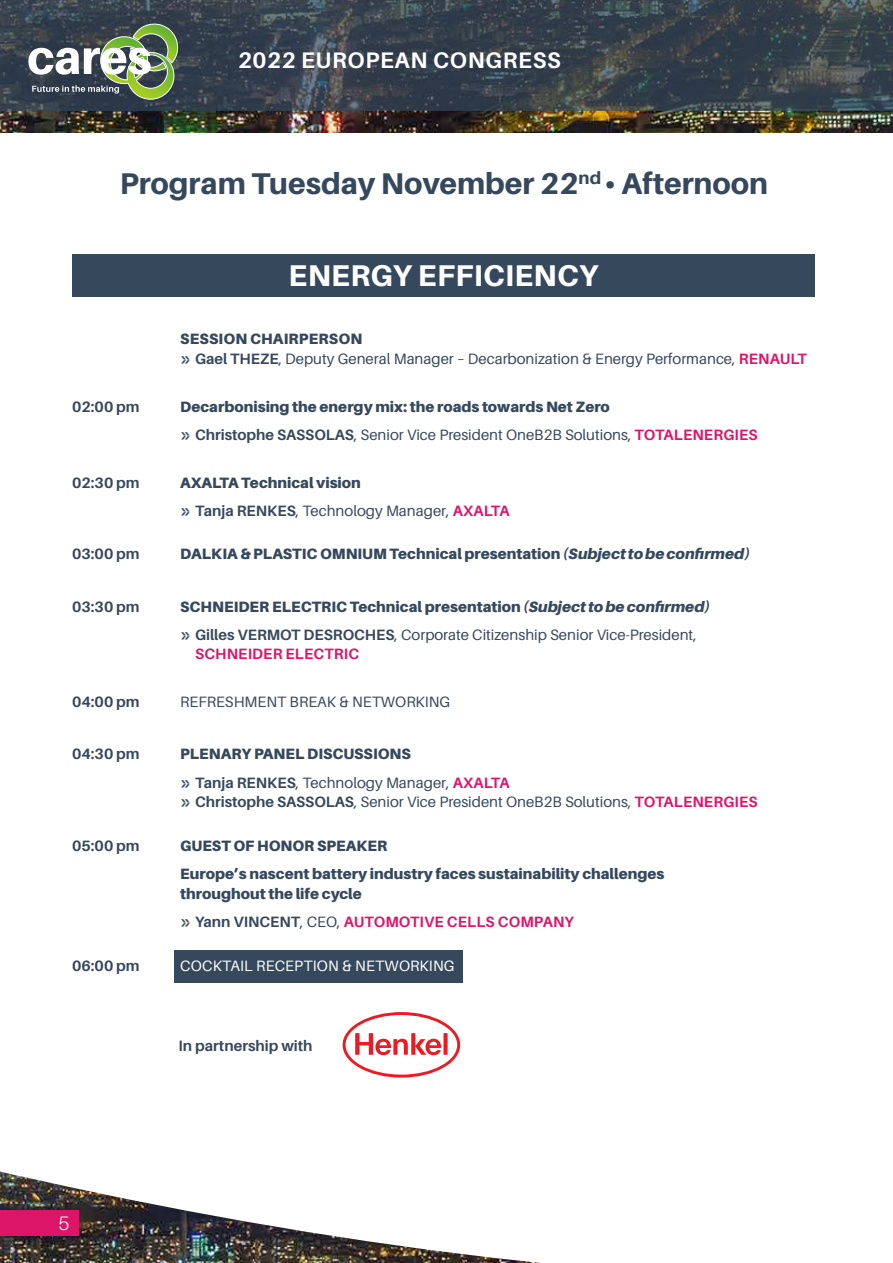
<style>
.page{position:relative;width:893px;height:1263px;background:#fff}
.page>*{position:absolute;margin:0;border:0;box-sizing:border-box;transform-origin:0 0}
.t1{font:800 30px "Aileron";color:#36485c}
.t2{font:800 30px "Aileron";letter-spacing:.01em;color:#fff}
.t3{font:700 22.5px "Aileron";letter-spacing:.03em;color:#fff}
.t4{font:300 19.5px "Aileron";color:#fff}
.t5{font:15px/19.6px "Aileron";color:#36485c}
.t6{font:900 15px/19.6px "Aileron";color:#36485c}
.t7{font:700 15px "Aileron";color:#36485c}
.t8{font:700 15px "Aileron";letter-spacing:.01em;color:#dd1568}
.t9{font:15px "Aileron";letter-spacing:.01em;color:#fff}
.s1{font-family:"Allerta Stencil"}
.s2{font-weight:700}
.s3{font-weight:700;color:#dd1568}
.s4{font-style:italic}
.s5{font-family:"Allerta Stencil";font-weight:400;color:#36485c}
.s6{color:#36485c}
.s7{font-weight:400;color:#36485c}
</style>
<div class="page">
<img style="left:0;top:1171px;width:540px;height:92px">
<img style="left:0;top:111px;width:893px;height:22px">
<svg style="left:0;top:0;width:893px;height:111px;background:#39434d"></svg>
<svg style="left:28px;top:21px;width:153px;height:79px;background:#6a796d"></svg>
<div style="left:0;top:1210px;width:78px;height:25px;background:#dd1568"></div>
<div style="left:72px;top:254px;width:743px;height:43px;background:#36485c"></div>
<div style="left:174px;top:950px;width:289px;height:32px;background:#36485c"></div>
<svg style="left:343px;top:1012px;width:117px;height:65px"></svg>
<h2 class="t3" style="left:238px;top:47px;width:324px">2022 EUROPEAN CONGRESS</h2>
<p class="t1" style="left:120px;top:167px;width:650px">Program Tuesday November 22<sup>nd</sup> • Afternoon</p>
<p class="t2" style="left:289px;top:258px;width:311px">ENERGY EFFICIENCY</p>
<p class="t6" style="left:180px;top:329px;width:184px">SESSION CHAIRPERSON</p>
<p class="t5" style="left:180px;top:349px;width:628px"><span class="s1">»</span> <span class="s2">Gael THEZE</span>, Deputy General Manager – Decarbonization &amp; Energy Performance, <span class="s3">RENAULT</span></p>
<p class="t7" style="left:72px;top:398px;width:69px">02:00 pm</p>
<p class="t6" style="left:180px;top:396px;width:431px">Decarbonising the energy mix: the roads towards Net Zero</p>
<p class="t5" style="left:180px;top:425px;width:579px"><span class="s1">»</span> <span class="s2">Christophe SASSOLAS</span>, Senior Vice President OneB2B Solutions, <span class="s3">TOTALENERGIES</span></p>
<p class="t7" style="left:72px;top:474px;width:69px">02:30 pm</p>
<p class="t6" style="left:180px;top:472px;width:182px">AXALTA Technical vision</p>
<p class="t5" style="left:180px;top:501px;width:331px"><span class="s1">»</span> <span class="s2">Tanja RENKES</span>, Technology Manager, <span class="s3">AXALTA</span></p>
<p class="t7" style="left:72px;top:546px;width:69px">03:00 pm</p>
<p class="t6" style="left:180px;top:544px;width:572px">DALKIA &amp; PLASTIC OMNIUM Technical presentation <span class="s4">(Subject to be confirmed)</span></p>
<p class="t7" style="left:72px;top:598px;width:69px">03:30 pm</p>
<p class="t6" style="left:180px;top:596px;width:532px">SCHNEIDER ELECTRIC Technical presentation <span class="s4">(Subject to be confirmed)</span></p>
<p class="t5" style="left:195px;top:625px;width:503px;text-indent:-15px"><span class="s1">»</span> <span class="s2">Gilles VERMOT DESROCHES</span>, Corporate Citizenship Senior Vice-President,<br><span class="s3">SCHNEIDER ELECTRIC</span></p>
<p class="t7" style="left:72px;top:694px;width:69px">04:00 pm</p>
<p class="t5" style="left:180px;top:692px;width:271px">REFRESHMENT BREAK &amp; NETWORKING</p>
<p class="t7" style="left:72px;top:746px;width:69px">04:30 pm</p>
<p class="t6" style="left:180px;top:744px;width:232px">PLENARY PANEL DISCUSSIONS</p>
<p class="t5" style="left:180px;top:773px;width:331px"><span class="s1">»</span> <span class="s2">Tanja RENKES</span>, Technology Manager, <span class="s3">AXALTA</span></p>
<p class="t5" style="left:180px;top:792px;width:579px"><span class="s1">»</span> <span class="s2">Christophe SASSOLAS</span>, Senior Vice President OneB2B Solutions, <span class="s3">TOTALENERGIES</span></p>
<p class="t7" style="left:72px;top:837px;width:69px">05:00 pm</p>
<p class="t6" style="left:180px;top:836px;width:209px">GUEST OF HONOR SPEAKER</p>
<p class="t6" style="left:180px;top:864px;width:486px">Europe’s nascent battery industry faces sustainability challenges throughout the life cycle</p>
<p class="t8" style="left:180px;top:913px;width:395px"><span class="s5">»</span> <span class="s6">Yann VINCENT</span><span class="s7">, CEO,</span> AUTOMOTIVE CELLS COMPANY</p>
<p class="t7" style="left:72px;top:957px;width:69px">06:00 pm</p>
<p class="t9" style="left:180px;top:957px;width:276px">COCKTAIL RECEPTION &amp; NETWORKING</p>
<h3 class="t4" style="left:59px;top:1212px;width:12px">5</h3>
<p class="t7" style="left:179px;top:1037px;width:135px">In partnership with</p>
</div>
